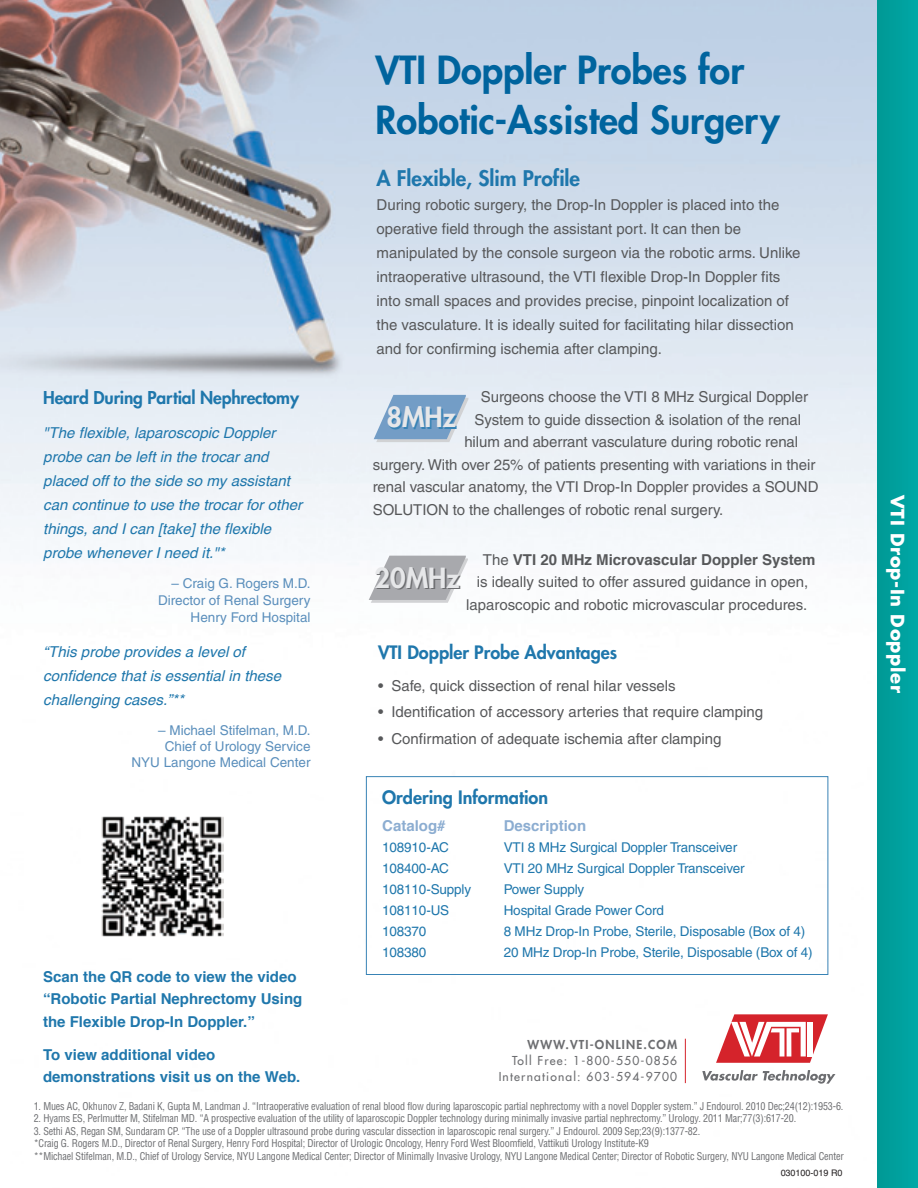
<style>
.page{position:relative;width:918px;height:1188px;background:#fff}
.page>*{position:absolute;margin:0;border:0;box-sizing:border-box;transform-origin:0 0}
.t1{font:800 37.8px/50.2px "Futura";color:#00649e}
.t2{font:800 27px "Futura";color:#e6e7e9}
.t3{font:800 21px "Futura";color:#1f77ac}
.t4{font:800 18px "Futura";color:#1f77ac}
.t5{font:700 18px "Futura";letter-spacing:.035em;color:#fff}
.t6{font:800 17.25px "Futura";letter-spacing:-.01em;color:#1f77ac}
.t7{font:15px/24px "Helvetica";color:#57585a}
.t8{font:italic 15px/24px "Helvetica";color:#1f77ac}
.t9{font:700 15px/22.5px "Helvetica";color:#1f77ac}
.t10{font:700 15px "Helvetica";color:#57585a}
.t11{font:700 15px "Helvetica";color:#8cadd1}
.t12{font:13.5px "Helvetica";letter-spacing:-.01em;color:#1f77ac}
.t13{font:13.5px/16.2px "Helvetica";color:#5b8fbc;text-align:right}
.t14{font:12px/16.4px "Futura";letter-spacing:.1em;color:#6c6d70;text-align:right}
.t15{font:800 12px "Futura";letter-spacing:.1em;color:#6c6d70}
.t16{font:condensed 10.5px/12.6px "Helvetica";letter-spacing:-.015em;color:#6c6d70;scale:.96 1}
.t17{font:9px "Helvetica";color:#231f20}
.s1{font-weight:400}
</style>
<div class="page">
<img style="left:0;top:0;width:878px;height:1188px">
<svg style="left:716px;top:1014px;width:112px;height:49px"></svg>
<svg style="left:702px;top:1070px;width:133px;height:14px"></svg>
<hr style="left:685px;top:1039px;width:1px;height:44px;background:#d5232b">
<svg style="left:374px;top:395px;width:94px;height:47px;background:#90b0d0"></svg>
<div style="left:82px;top:796px;width:161px;height:162px;background:#fff"></div>
<img style="left:101px;top:816px;width:123px;height:121px">
<svg style="left:369px;top:556px;width:99px;height:47px"></svg>
<div style="left:366px;top:776px;width:462px;height:199px;border:1px solid #3883b5"></div>
<div style="left:878px;top:0;width:40px;height:1188px;background:#00a09d"></div>
<h1 class="t1" style="left:375px;top:47px;width:406px">VTI Doppler Probes for<br>Robotic-Assisted Surgery</h1>
<p class="t6" style="left:43px;top:389px;width:257px">Heard During Partial Nephrectomy</p>
<p class="t8" style="left:43px;top:422px;width:260px">"The flexible, laparoscopic Doppler probe can be left in the trocar and placed off to the side so my assistant can continue to use the trocar for other things, and I can [take] the flexible probe whenever I need it."*</p>
<p class="t13" style="left:158px;top:577px;width:154px">– Craig G. Rogers M.D.<br>Director of Renal Surgery</p>
<p class="t13" style="left:191px;top:611px;width:121px">Henry Ford Hospital</p>
<p class="t8" style="left:43px;top:641px;width:239px">“This probe provides a level of confidence that is essential in these challenging cases.”**</p>
<p class="t13" style="left:131px;top:723px;width:181px">– Michael Stifelman, M.D.<br>Chief of Urology Service<br>NYU Langone Medical Center</p>
<h3 class="t3" style="left:377px;top:169px;width:205px">A Flexible, Slim Profile</h3>
<p class="t7" style="left:377px;top:194px;width:425px">During robotic surgery, the Drop-In Doppler is placed into the operative field through the assistant port. It can then be manipulated by the console surgeon via the robotic arms. Unlike intraoperative ultrasound, the VTI flexible Drop-In Doppler fits into small spaces and provides precise, pinpoint localization of the vasculature. It is ideally suited for facilitating hilar dissection and for confirming ischemia after clamping.</p>
<p class="t7" style="left:481px;top:386px;width:329px">Surgeons choose the VTI 8 MHz Surgical Doppler</p>
<p class="t7" style="left:474px;top:409px;width:328px">System to guide dissection &amp; isolation of the renal</p>
<p class="t7" style="left:464px;top:431px;width:335px">hilum and aberrant vasculature during robotic renal</p>
<p class="t7" style="left:373px;top:454px;width:444px">surgery. With over 25% of patients presenting with variations in their</p>
<p class="t7" style="left:373px;top:476px;width:447px">renal vascular anatomy, the VTI Drop-In Doppler provides a SOUND</p>
<p class="t7" style="left:373px;top:499px;width:352px">SOLUTION to the challenges of robotic renal surgery.</p>
<h2 class="t2" style="left:387px;top:405px;width:71px">8MHz</h2>
<p class="t10" style="left:483px;top:553px;width:334px"><span class="s1">The</span> VTI 20 MHz Microvascular Doppler System</p>
<p class="t7" style="left:477px;top:571px;width:333px">is ideally suited to offer assured guidance in open,</p>
<p class="t7" style="left:466px;top:594px;width:343px">laparoscopic and robotic microvascular procedures.</p>
<h2 class="t2" style="left:375px;top:565px;width:86px">20MHz</h2>
<p class="t4" style="left:378px;top:644px;width:241px">VTI Doppler Probe Advantages</p>
<p class="t7" style="left:378px;top:675px;width:299px">• Safe, quick dissection of renal hilar vessels</p>
<p class="t7" style="left:378px;top:701px;width:387px">• Identification of accessory arteries that require clamping</p>
<p class="t7" style="left:378px;top:728px;width:345px">• Confirmation of adequate ischemia after clamping</p>
<p class="t4" style="left:382px;top:788px;width:167px">Ordering Information</p>
<p class="t11" style="left:382px;top:820px;width:65px">Catalog#</p>
<p class="t11" style="left:504px;top:820px;width:84px">Description</p>
<p class="t12" style="left:382px;top:843px;width:68px">108910-AC</p>
<p class="t12" style="left:504px;top:843px;width:235px">VTI 8 MHz Surgical Doppler Transceiver</p>
<p class="t12" style="left:382px;top:864px;width:68px">108400-AC</p>
<p class="t12" style="left:504px;top:864px;width:242px">VTI 20 MHz Surgical Doppler Transceiver</p>
<p class="t12" style="left:382px;top:885px;width:91px">108110-Supply</p>
<p class="t12" style="left:504px;top:885px;width:82px">Power Supply</p>
<p class="t12" style="left:382px;top:906px;width:69px">108110-US</p>
<p class="t12" style="left:504px;top:906px;width:162px">Hospital Grade Power Cord</p>
<p class="t12" style="left:382px;top:927px;width:46px">108370</p>
<p class="t12" style="left:504px;top:927px;width:303px">8 MHz Drop-In Probe, Sterile, Disposable (Box of 4)</p>
<p class="t12" style="left:382px;top:948px;width:46px">108380</p>
<p class="t12" style="left:504px;top:948px;width:311px">20 MHz Drop-In Probe, Sterile, Disposable (Box of 4)</p>
<p class="t9" style="left:43px;top:966px;width:261px">Scan the QR code to view the video “Robotic Partial Nephrectomy Using the Flexible Drop-In Doppler.”</p>
<p class="t9" style="left:43px;top:1045px;width:259px">To view additional video demonstrations visit us on the Web.</p>
<p class="t16" style="left:34px;top:1100px;width:845px">1. Mues AC, Okhunov Z, Badani K, Gupta M, Landman J. “Intraoperative evaluation of renal blood flow during laparoscopic partial nephrectomy with a novel Doppler system.” J Endourol. 2010 Dec;24(12):1953-6.</p>
<p class="t16" style="left:34px;top:1113px;width:796px">2. Hyams ES, Perlmutter M, Stifelman MD. “A prospective evaluation of the utility of laparoscopic Doppler technology during minimally invasive partial nephrectomy.” Urology. 2011 Mar;77(3):617-20.</p>
<p class="t16" style="left:34px;top:1126px;width:845px">3. Sethi AS, Regan SM, Sundaram CP. “The use of a Doppler ultrasound probe during vascular dissection in laparoscopic renal surgery.” J Endourol. 2009 Sep;23(9):1377-82.<br>*Craig G. Rogers M.D., Director of Renal Surgery, Henry Ford Hospital; Director of Urologic Oncology, Henry Ford West Bloomfield, Vattikuti Urology Institute-K9<br>**Michael Stifelman, M.D., Chief of Urology Service, NYU Langone Medical Center; Director of Minimally Invasive Urology, NYU Langone Medical Center; Director of Robotic Surgery, NYU Langone Medical Center</p>
<p class="t15" style="left:528px;top:1039px;width:151px">WWW.VTI-ONLINE.COM</p>
<p class="t14" style="left:499px;top:1053px;width:180px">Toll Free: 1-800-550-0856<br>International: 603-594-9700</p>
<p class="t17" style="left:781px;top:1169px;width:63px">030100-019 R0</p>
<p class="t5" style="left:906px;top:495px;width:199px;rotate:90deg">VTI Drop-In Doppler</p>
</div>
